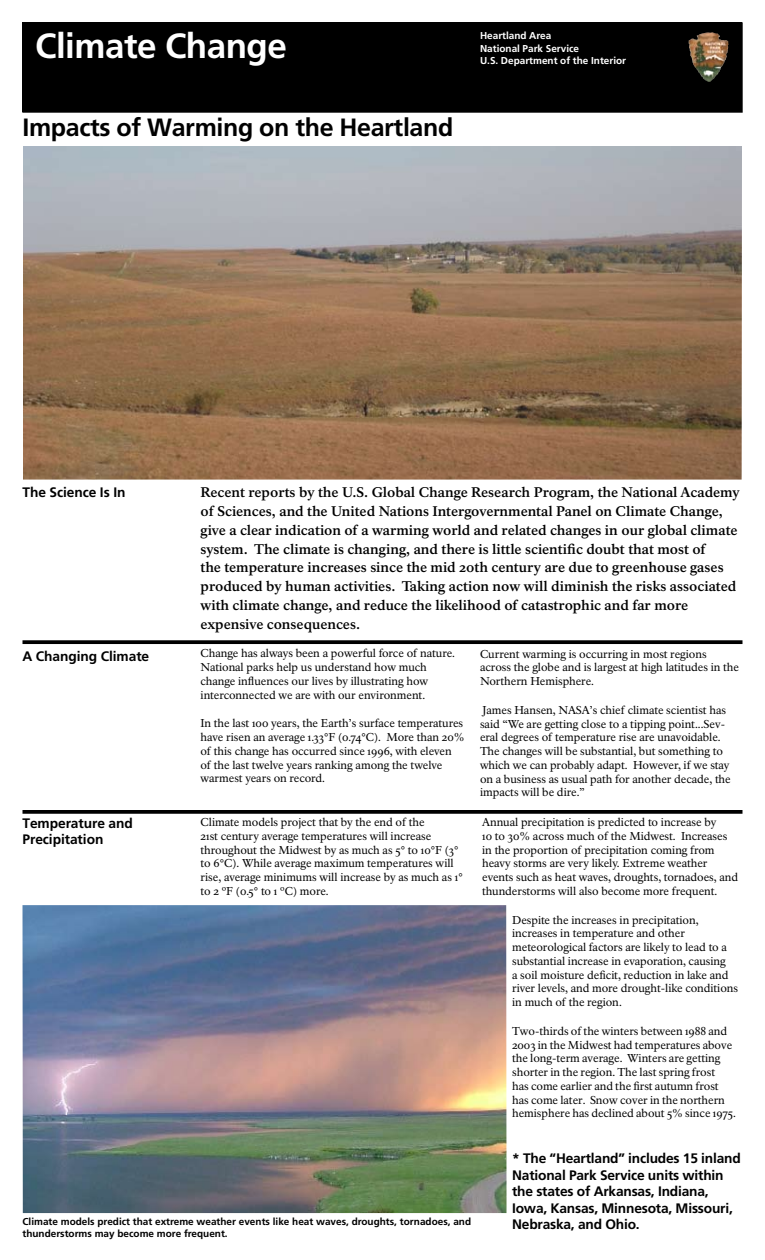
<style>
.page{position:relative;width:765px;height:1260px;background:#fff}
.page>*{position:absolute;margin:0;border:0;box-sizing:border-box;transform-origin:0 0}
.t1{font:700 35px "Frutiger LT Std";letter-spacing:-.015em;color:#fff}
.t2{font:700 25px "Frutiger LT Std";letter-spacing:-.015em;color:#000}
.t3{font:700 13.75px/18.8px "NPS Rawlinson OT Old";letter-spacing:-.005em;color:#000}
.t4{font:700 13.75px/16.5px "Frutiger LT Std";letter-spacing:-.015em;color:#000}
.t5{font:11.25px/13.8px "NPS Rawlinson OT Old";letter-spacing:-.005em;color:#000}
.t6{font:700 10px/12px "Frutiger LT Std";color:#000}
.t7{font:700 10px/12.5px "Frutiger LT Std";color:#fff}
</style>
<div class="page">
<div style="left:23px;top:23px;width:719px;height:89px;background:#000"></div>
<div style="left:22px;top:22px;width:720px;height:90px;border:1px solid #000"></div>
<svg style="left:22px;top:640px;width:720px;height:4px;background:#121212"></svg>
<svg style="left:22px;top:810px;width:720px;height:4px;background:#0f0f0f"></svg>
<img style="left:689px;top:32px;width:40px;height:49px">
<img style="left:23px;top:146px;width:719px;height:334px">
<img style="left:23px;top:905px;width:484px;height:308px">
<h1 class="t1" style="left:35px;top:25px;width:253px">Climate Change</h1>
<p class="t7" style="left:480px;top:29px;width:148px">Heartland Area<br>National Park Service<br>U.S. Department of the Interior</p>
<h2 class="t2" style="left:22px;top:112px;width:432px">Impacts of Warming on the Heartland</h2>
<p class="t4" style="left:22px;top:484px;width:105px">The Science Is In</p>
<p class="t3" style="left:201px;top:483px;width:541px">Recent reports by the U.S. Global Change Research Program, the National Academy of Sciences, and the United Nations Intergovernmental Panel on Climate Change, give a clear indication of a warming world and related changes in our global climate system. The climate is changing, and there is little scientific doubt that most of<br>the temperature increases since the mid 20th century are due to greenhouse gases produced by human activities. Taking action now will diminish the risks associated with climate change, and reduce the likelihood of catastrophic and far more expensive consequences.</p>
<p class="t4" style="left:22px;top:648px;width:128px">A Changing Climate</p>
<p class="t5" style="left:201px;top:647px;width:256px">Change has always been a powerful force of nature.<br>National parks help us understand how much change influences our lives by illustrating how interconnected we are with our environment.</p>
<p class="t5" style="left:201px;top:717px;width:266px">In the last 100 years, the Earth’s surface temperatures have risen an average 1.33°F (0.74°C). More than 20% of this change has occurred since 1996, with eleven of the last twelve years ranking among the twelve warmest years on record.</p>
<p class="t5" style="left:480px;top:647px;width:261px">Current warming is occurring in most regions across the globe and is largest at high latitudes in the<br>Northern Hemisphere.</p>
<p class="t5" style="left:480px;top:703px;width:252px">James Hansen, NASA’s chief climate scientist has said “We are getting close to a tipping point...Sev&shy;eral degrees of temperature rise are unavoidable.<br>The changes will be substantial, but something to which we can probably adapt. However, if we stay on a business as usual path for another decade, the impacts will be dire.”</p>
<p class="t5" style="left:201px;top:815px;width:264px">Climate models project that by the end of the<br>21st century average temperatures will increase throughout the Midwest by as much as 5° to 10°F (3° to 6°C). While average maximum temperatures will rise, average minimums will increase by as much as 1° to 2 ºF (0.5° to 1 ºC) more.</p>
<p class="t4" style="left:22px;top:815px;width:112px">Temperature and<br>Precipitation</p>
<p class="t5" style="left:482px;top:815px;width:258px">Annual precipitation is predicted to increase by<br>10 to 30% across much of the Midwest. Increases in the proportion of precipitation coming from heavy storms are very likely. Extreme weather events such as heat waves, droughts, tornadoes, and thunderstorms will also become more frequent.</p>
<p class="t5" style="left:512px;top:913px;width:227px">Despite the increases in precipitation, increases in temperature and other meteorological factors are likely to lead to a substantial increase in evaporation, causing<br>a soil moisture deficit, reduction in lake and river levels, and more drought-like conditions in much of the region.</p>
<p class="t5" style="left:512px;top:1024px;width:225px">Two-thirds of the winters between 1988 and 2003 in the Midwest had temperatures above the long-term average. Winters are getting shorter in the region. The last spring frost<br>has come earlier and the first autumn frost has come later. Snow cover in the northern hemisphere has declined about 5% since 1975.</p>
<p class="t6" style="left:22px;top:1216px;width:450px">Climate models predict that extreme weather events like heat waves, droughts, tornadoes, and thunderstorms may become more frequent.</p>
<p class="t4" style="left:512px;top:1150px;width:230px">* The “Heartland” includes 15 inland<br>National Park Service units within the states of Arkansas, Indiana,<br>Iowa, Kansas, Minnesota, Missouri,<br>Nebraska, and Ohio.</p>
</div>
